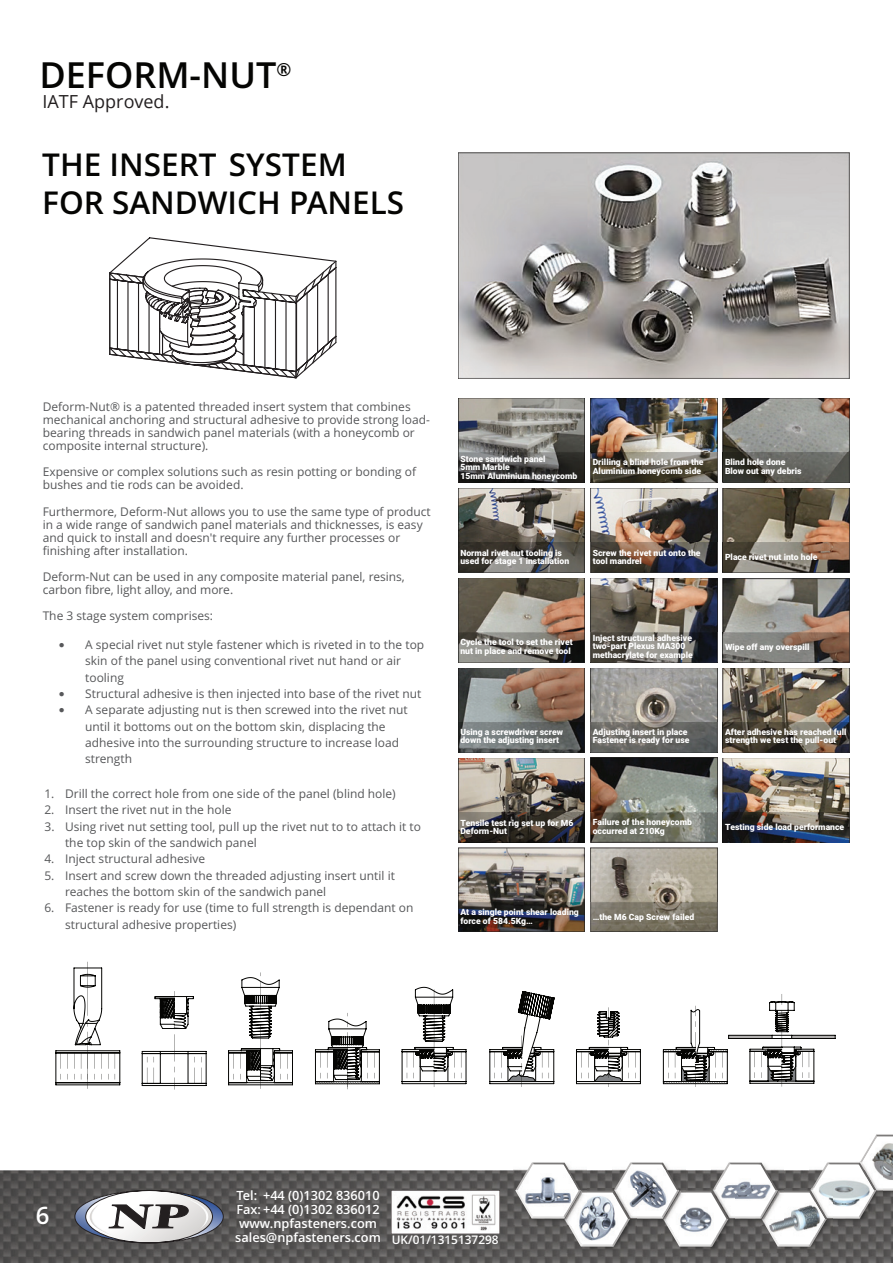
<style>
.page{position:relative;width:893px;height:1263px;background:#fff}
.page>*{position:absolute;margin:0;border:0;box-sizing:border-box;transform-origin:0 0}
.t1{font:600 36px "Open Sans";color:#050503}
.t2{font:700 34.65px "Times New Roman";color:#231f20;scale:1.72 1}
.t3{font:600 31.5px/38.5px "Open Sans";color:#050503}
.t4{font:600 24px "Open Sans";color:#fff}
.t5{font:18px "Open Sans";color:#231f20}
.t6{font:600 12.75px "Open Sans";color:#fff}
.t7{font:12px/13px "Open Sans";color:#57585a}
.t8{font:900 8.7px/8.2px "Roboto";color:#fff}
.s1{font-family:"Verdana"}
</style>
<div class="page">
<img style="left:0;top:1170px;width:893px;height:93px">
<img style="left:760px;top:1247px;width:73px;height:5px">
<img style="left:661px;top:1247px;width:74px;height:5px">
<img style="left:563px;top:1247px;width:73px;height:5px">
<svg style="left:515px;top:1134px;width:378px;height:113px"></svg>
<img style="left:517px;top:1173px;width:58px;height:40px">
<img style="left:392px;top:1190px;width:107px;height:43px">
<svg style="left:74px;top:1190px;width:150px;height:53px"></svg>
<img style="left:90px;top:1201px;width:32px;height:37px">
<img style="left:176px;top:1195px;width:33px;height:37px">
<svg style="left:142px;top:991px;width:65px;height:98px"></svg>
<svg style="left:489px;top:991px;width:65px;height:96px"></svg>
<svg style="left:228px;top:972px;width:65px;height:117px"></svg>
<svg style="left:576px;top:1007px;width:65px;height:80px"></svg>
<svg style="left:315px;top:1013px;width:65px;height:76px"></svg>
<hr style="left:792px;top:1035px;width:43px;height:3px;background:#b3b1b0">
<hr style="left:729px;top:1035px;width:43px;height:3px;background:#b3b1b0">
<hr style="left:729px;top:1035px;width:43px;height:1px;background:#050503">
<hr style="left:729px;top:1038px;width:43px;height:1px;background:#050503">
<hr style="left:792px;top:1038px;width:43px;height:1px;background:#050503">
<hr style="left:792px;top:1035px;width:43px;height:1px;background:#050503">
<svg style="left:750px;top:994px;width:64px;height:93px"></svg>
<svg style="left:108px;top:1053px;width:1px;height:26px"></svg>
<hr style="left:56px;top:1084px;width:64px;height:1px;background:#050503">
<hr style="left:56px;top:1082px;width:64px;height:1px;background:#050503">
<hr style="left:56px;top:1052px;width:64px;height:1px;background:#050503">
<svg style="left:115px;top:1051px;width:6px;height:34px"></svg>
<hr style="left:56px;top:1050px;width:64px;height:1px;background:#050503">
<svg style="left:56px;top:1051px;width:12px;height:34px"></svg>
<svg style="left:74px;top:962px;width:28px;height:127px"></svg>
<svg style="left:402px;top:987px;width:64px;height:100px"></svg>
<svg style="left:663px;top:1006px;width:66px;height:81px"></svg>
<img style="left:458px;top:398px;width:127px;height:55px">
<img style="left:458px;top:453px;width:127px;height:29px">
<img style="left:590px;top:398px;width:127px;height:84px">
<img style="left:591px;top:453px;width:126px;height:29px">
<img style="left:723px;top:398px;width:126px;height:55px">
<img style="left:723px;top:453px;width:126px;height:29px">
<img style="left:458px;top:488px;width:127px;height:55px">
<img style="left:458px;top:543px;width:127px;height:29px">
<img style="left:590px;top:488px;width:127px;height:84px">
<img style="left:591px;top:543px;width:126px;height:29px">
<img style="left:723px;top:488px;width:126px;height:55px">
<img style="left:723px;top:543px;width:126px;height:29px">
<img style="left:458px;top:578px;width:127px;height:54px">
<img style="left:458px;top:632px;width:127px;height:30px">
<img style="left:590px;top:578px;width:127px;height:84px">
<img style="left:591px;top:632px;width:126px;height:30px">
<img style="left:723px;top:578px;width:126px;height:55px">
<img style="left:723px;top:633px;width:126px;height:29px">
<img style="left:458px;top:668px;width:127px;height:54px">
<img style="left:458px;top:722px;width:127px;height:30px">
<img style="left:590px;top:668px;width:127px;height:84px">
<img style="left:591px;top:722px;width:126px;height:30px">
<img style="left:723px;top:668px;width:126px;height:54px">
<img style="left:723px;top:722px;width:126px;height:30px">
<img style="left:458px;top:758px;width:127px;height:55px">
<img style="left:458px;top:813px;width:127px;height:29px">
<img style="left:590px;top:758px;width:127px;height:54px">
<img style="left:590px;top:812px;width:127px;height:30px">
<img style="left:723px;top:758px;width:126px;height:85px">
<img style="left:723px;top:813px;width:126px;height:29px">
<img style="left:458px;top:847px;width:127px;height:55px">
<img style="left:458px;top:902px;width:127px;height:30px">
<img style="left:590px;top:847px;width:127px;height:55px">
<img style="left:590px;top:902px;width:127px;height:30px">
<img style="left:458px;top:153px;width:392px;height:225px">
<svg style="left:109px;top:237px;width:228px;height:142px"></svg>
<p class="t1" style="left:39px;top:61px;width:254px">DEFORM-NUT<sup>®</sup></p>
<p class="t5" style="left:43px;top:90px;width:128px">IATF Approved.</p>
<p class="t3" style="left:42px;top:148px;width:363px">THE INSERT SYSTEM<br>FOR SANDWICH PANELS</p>
<p class="t7" style="left:43px;top:401px;width:389px">Deform-Nut® is a patented threaded insert system that combines mechanical anchoring and structural adhesive to provide strong load&shy;bearing threads in sandwich panel materials (with a honeycomb or composite internal structure).</p>
<p class="t7" style="left:43px;top:467px;width:375px">Expensive or complex solutions such as resin potting or bonding of bushes and tie rods can be avoided.</p>
<p class="t7" style="left:43px;top:506px;width:390px">Furthermore, Deform-Nut allows you to use the same type of product in a wide range of sandwich panel materials and thicknesses, is easy and quick to install and doesn't require any further processes or finishing after installation.</p>
<p class="t7" style="left:43px;top:571px;width:364px">Deform-Nut can be used in any composite material panel, resins, carbon fibre, light alloy, and more.</p>
<p class="t7" style="left:43px;top:610px;width:172px">The 3 stage system comprises:</p>
<p class="t7" style="left:85px;top:637px;width:341px;line-height:16.4px;text-indent:-27px"><span class="s1">•</span> A special rivet nut style fastener which is riveted in to the top skin of the panel using conventional rivet nut hand or air tooling</p>
<p class="t7" style="left:59px;top:688px;width:364px"><span class="s1">•</span> Structural adhesive is then injected into base of the rivet nut</p>
<p class="t7" style="left:85px;top:703px;width:324px;line-height:16.4px;text-indent:-27px"><span class="s1">•</span> A separate adjusting nut is then screwed into the rivet nut until it bottoms out on the bottom skin, displacing the adhesive into the surrounding structure to increase load strength</p>
<p class="t7" style="left:44px;top:788px;width:353px">1. Drill the correct hole from one side of the panel (blind hole)</p>
<p class="t7" style="left:44px;top:805px;width:189px">2. Insert the rivet nut in the hole</p>
<p class="t7" style="left:65px;top:819px;width:357px;line-height:16.4px;text-indent:-20px">3. Using rivet nut setting tool, pull up the rivet nut to to attach it to the top skin of the sandwich panel</p>
<p class="t7" style="left:44px;top:854px;width:162px">4. Inject structural adhesive</p>
<p class="t7" style="left:65px;top:868px;width:331px;line-height:16.4px;text-indent:-21px">5. Insert and screw down the threaded adjusting insert until it reaches the bottom skin of the sandwich panel</p>
<p class="t7" style="left:65px;top:901px;width:350px;line-height:16.4px;text-indent:-21px">6. Fastener is ready for use (time to full strength is dependant on structural adhesive properties)</p>
<p class="t8" style="left:460px;top:456px;width:119px">Stone sandwich panel<br>5mm Marble<br>15mm Aluminium honeycomb</p>
<p class="t8" style="left:593px;top:459px;width:112px">Drilling a blind hole from the<br>Aluminium honeycomb side</p>
<p class="t8" style="left:725px;top:459px;width:78px">Blind hole done<br>Blow out any debris</p>
<p class="t8" style="left:460px;top:549px;width:110px">Normal rivet nut tooling is used for stage 1 installation</p>
<p class="t8" style="left:593px;top:549px;width:109px">Screw the rivet nut onto the tool mandrel</p>
<p class="t8" style="left:725px;top:553px;width:94px">Place rivet nut into hole</p>
<p class="t8" style="left:460px;top:639px;width:114px">Cycle the tool to set the rivet nut in place and remove tool</p>
<p class="t8" style="left:593px;top:635px;width:102px">Inject structural adhesive two-part Plexus MA300 methacrylate for example</p>
<p class="t8" style="left:725px;top:643px;width:86px">Wipe off any overspill</p>
<p class="t8" style="left:460px;top:729px;width:104px">Using a screwdriver screw down the adjusting insert</p>
<p class="t8" style="left:593px;top:729px;width:98px">Adjusting insert in place<br>Fastener is ready for use</p>
<p class="t8" style="left:725px;top:729px;width:123px">After adhesive has reached full strength we test the pull-out</p>
<p class="t8" style="left:460px;top:819px;width:115px">Tensile test rig set up for M6<br>Deform-Nut</p>
<p class="t8" style="left:593px;top:819px;width:101px">Failure of the honeycomb occurred at 210Kg</p>
<p class="t8" style="left:725px;top:823px;width:121px">Testing side load performance</p>
<p class="t8" style="left:460px;top:909px;width:120px">At a single point shear loading force of 584.5Kg…</p>
<p class="t8" style="left:593px;top:914px;width:103px">…the M6 Cap Screw failed</p>
<p class="t4" style="left:36px;top:1205px;width:15px">6</p>
<p class="t2" style="left:108px;top:1196px;width:50px">NP</p>
<p class="t6" style="left:236px;top:1190px;width:145px">Tel: +44 (0)1302 836010</p>
<p class="t6" style="left:236px;top:1204px;width:145px">Fax: +44 (0)1302 836012</p>
<p class="t6" style="left:239px;top:1218px;width:139px">www.npfasteners.com</p>
<p class="t6" style="left:235px;top:1232px;width:265px">sales@npfasteners.com <sub>UK/01/1315137298</sub></p>
</div>
